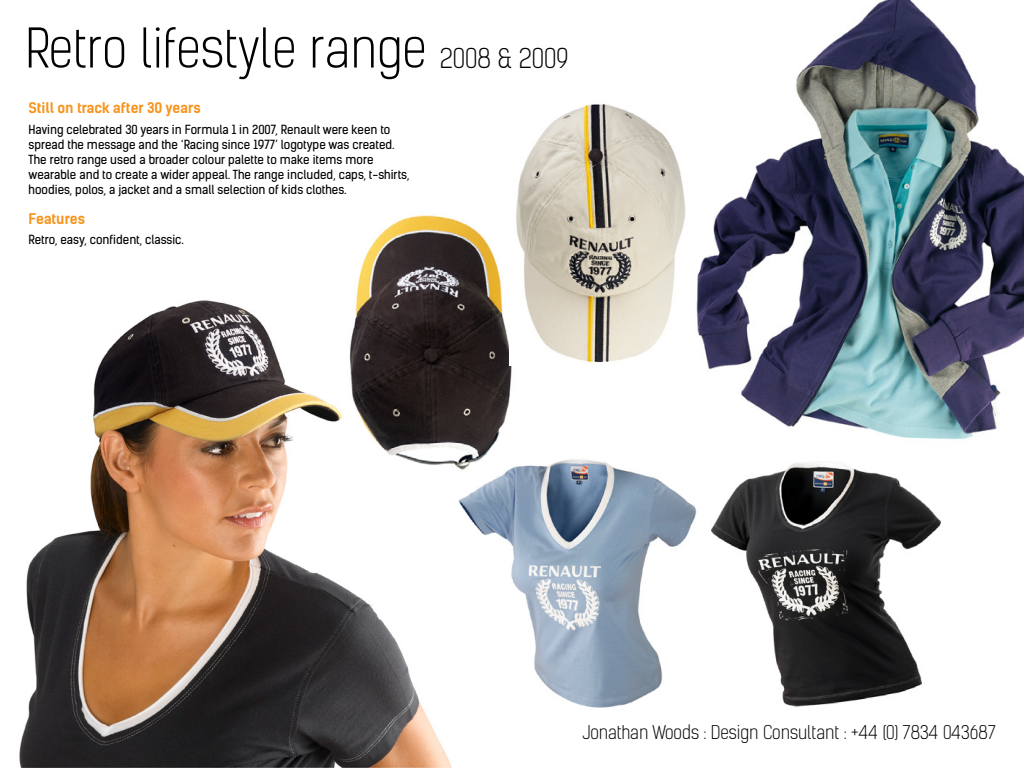
<style>
.page{position:relative;width:1024px;height:768px;background:#fff}
.page>*{position:absolute;margin:0;border:0;box-sizing:border-box;transform-origin:0 0}
.t1{font:300 52px "Kelson Sans";color:#000}
.t2{font:300 18px "Kelson Sans";color:#000}
.t3{font:700 14px "Kelson Sans";color:#f7941e}
.t4{font:12px/15px "Kelson Sans";color:#000}
.s1{font-size:26px}
</style>
<div class="page">
<img style="left:458px;top:459px;width:239px;height:249px">
<img style="left:19px;top:300px;width:433px;height:468px">
<img style="left:711px;top:462px;width:231px;height:245px">
<img style="left:696px;top:0;width:328px;height:439px">
<img style="left:343px;top:215px;width:180px;height:260px">
<img style="left:510px;top:104px;width:176px;height:262px">
<h1 class="t1" style="left:25px;top:17px;width:545px">Retro lifestyle range <span class="s1">2008 &amp; 2009</span></h1>
<p class="t3" style="left:29px;top:99px;width:174px">Still on track after 30 years</p>
<p class="t4" style="left:29px;top:122px;width:382px">Having celebrated 30 years in Formula 1 in 2007, Renault were keen to spread the message and the ‘Racing since 1977’ logotype was created.<br>The retro range used a broader colour palette to make items more wearable and to create a wider appeal. The range included, caps, t-shirts, hoodies, polos, a jacket and a small selection of kids clothes.</p>
<p class="t3" style="left:29px;top:210px;width:58px">Features</p>
<p class="t4" style="left:29px;top:232px;width:157px">Retro, easy, confident, classic.</p>
<h2 class="t2" style="left:583px;top:722px;width:415px">Jonathan Woods : Design Consultant : +44 (0) 7834 043687</h2>
</div>
